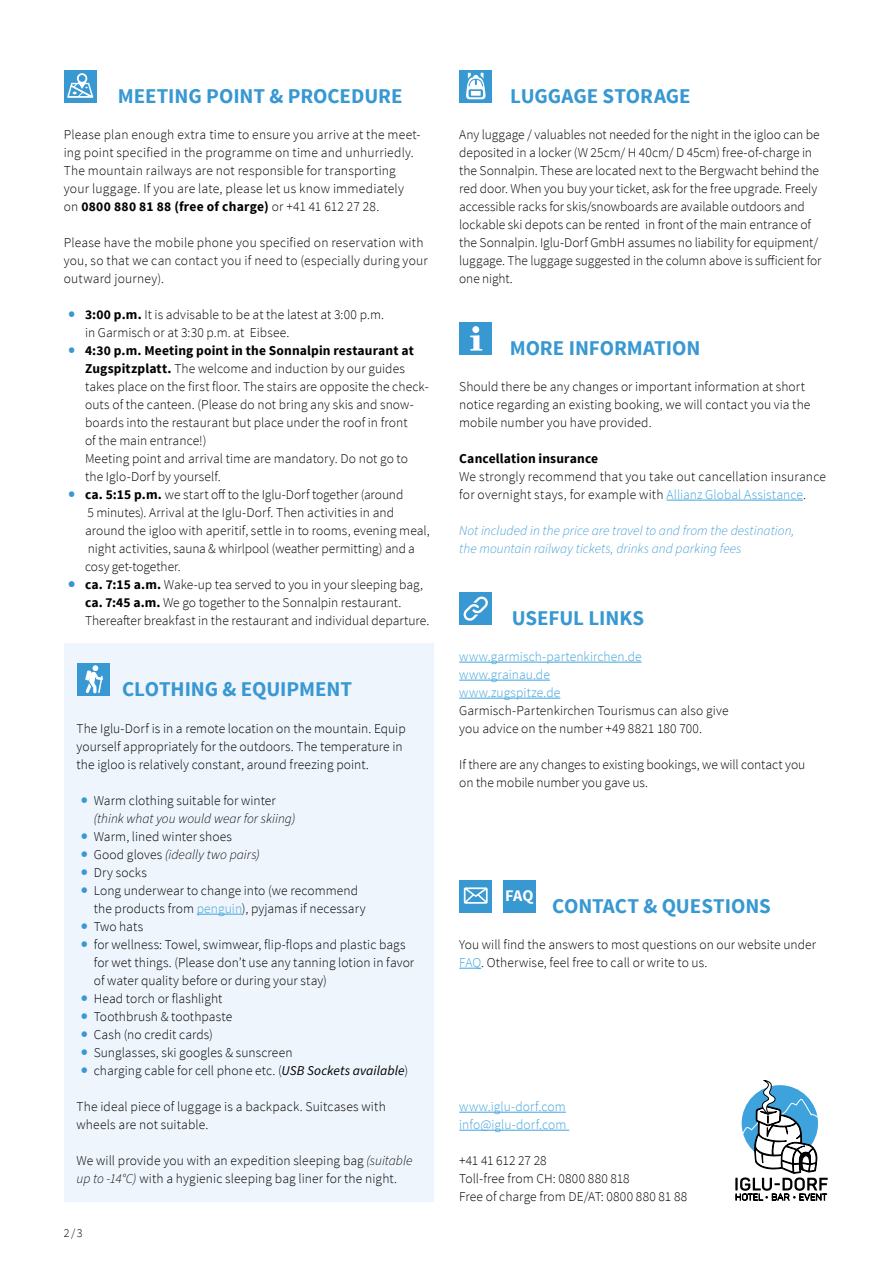
<style>
.page{position:relative;width:893px;height:1263px;background:#fff}
.page>*{position:absolute;margin:0;border:0;box-sizing:border-box;transform-origin:0 0}
.t1{font:700 30px "Source Sans Pro";color:#3898d2}
.t2{font:700 21px "Source Sans Pro";letter-spacing:-.005em;color:#3898d2}
.t3{font:700 16.2px "Source Sans Pro";color:#fff}
.t4{font:300 13.5px/18px "Source Sans Pro";letter-spacing:.005em;color:#000}
.t5{font:italic 300 13.5px/18px "Source Sans Pro";color:#3898d2}
.t6{font:300 13.5px/18px "Source Sans Pro";letter-spacing:.005em;color:#3ea3dc}
.t7{font:italic 300 13.5px "Source Sans Pro";color:#000}
.t8{font:700 13.5px "Source Sans Pro";letter-spacing:.01em;color:#000}
.t9{font:300 12px "Source Sans Pro";color:#000}
.s1{font-weight:700}
.s2{font-style:normal}
.s3{color:#3ea3dc}
.s4{font-weight:400;font-style:italic}
.s5{font-style:italic}
</style>
<div class="page">
<div style="left:459px;top:70px;width:33px;height:33px;background:#3898d2"></div>
<svg style="left:466px;top:73px;width:19px;height:26px"></svg>
<svg style="left:459px;top:968px;width:22px;height:1px"></svg>
<hr style="left:459px;top:1112px;width:107px;height:1px;background:#3ea3dc">
<hr style="left:459px;top:1130px;width:110px;height:1px;background:#3ea3dc">
<div style="left:459px;top:880px;width:33px;height:33px;background:#3898d2"></div>
<svg style="left:464px;top:887px;width:24px;height:17px"></svg>
<div style="left:503px;top:880px;width:33px;height:33px;background:#3898d2"></div>
<svg style="left:735px;top:1080px;width:93px;height:121px"></svg>
<div style="left:64px;top:70px;width:33px;height:33px;background:#3898d2"></div>
<svg style="left:67px;top:73px;width:26px;height:25px"></svg>
<hr style="left:667px;top:500px;width:136px;height:1px;background:#3ea3dc">
<div style="left:459px;top:322px;width:33px;height:33px;background:#3898d2"></div>
<div style="left:472px;top:326px;width:7px;height:7px;background:#fff;border-radius:50%"></div>
<svg style="left:470px;top:335px;width:12px;height:16px"></svg>
<hr style="left:459px;top:662px;width:183px;height:1px;background:#3ea3dc">
<hr style="left:459px;top:680px;width:91px;height:1px;background:#3ea3dc">
<hr style="left:459px;top:698px;width:101px;height:1px;background:#3ea3dc">
<div style="left:459px;top:592px;width:33px;height:33px;background:#3898d2"></div>
<svg style="left:463px;top:596px;width:25px;height:25px"></svg>
<div style="left:64px;top:643px;width:370px;height:558px;background:#eff5fc"></div>
<hr style="left:197px;top:914px;width:45px;height:1px;background:#3ea3dc">
<div style="left:77px;top:663px;width:32px;height:33px;background:#3898d2"></div>
<svg style="left:85px;top:665px;width:18px;height:29px"></svg>
<h2 class="t2" style="left:118px;top:83px;width:286px">MEETING POINT &amp; PROCEDURE</h2>
<p class="t4" style="left:64px;top:126px;width:358px">Please plan enough extra time to ensure you arrive at the meet&shy;ing point specified in the programme on time and unhurriedly.<br>The mountain railways are not responsible for transporting your luggage. If you are late, please let us know immediately on <span class="s1">0800 880 81 88 (free of charge)</span> or +41 41 612 27 28.</p>
<p class="t4" style="left:64px;top:234px;width:365px">Please have the mobile phone you specified on reservation with you, so that we can contact you if need to (especially during your outward journey).</p>
<h1 class="t1" style="left:64px;top:295px;width:17px">∙</h1>
<p class="t4" style="left:85px;top:306px;width:300px"><span class="s1">3:00 p.m.</span> It is advisable to be at the latest at 3:00 p.m. in Garmisch or at 3:30 p.m. at Eibsee.</p>
<h1 class="t1" style="left:64px;top:331px;width:17px">∙</h1>
<p class="t4" style="left:85px;top:342px;width:345px"><span class="s1">4:30 p.m. Meeting point in the Sonnalpin restaurant at Zugspitzplatt.</span> The welcome and induction by our guides takes place on the first floor. The stairs are opposite the check&shy;outs of the canteen. (Please do not bring any skis and snow&shy;boards into the restaurant but place under the roof in front<br>of the main entrance!)<br>Meeting point and arrival time are mandatory. Do not go to the Iglo-Dorf by yourself.</p>
<h1 class="t1" style="left:64px;top:475px;width:17px">∙</h1>
<p class="t4" style="left:85px;top:486px;width:346px"><span class="s1">ca. 5:15 p.m.</span> we start off to the Iglu-Dorf together (around<br>5 minutes). Arrival at the Iglu-Dorf. Then activities in and around the igloo with aperitif, settle in to rooms, evening meal, night activities, sauna &amp; whirlpool (weather permitting) and a cosy get-together.<br><span class="s1">ca. 7:15 a.m.</span> Wake-up tea served to you in your sleeping bag, <span class="s1">ca. 7:45 a.m.</span> We go together to the Sonnalpin restaurant.<br>Thereafter breakfast in the restaurant and individual departure.</p>
<h1 class="t1" style="left:64px;top:565px;width:17px">∙</h1>
<h2 class="t2" style="left:122px;top:675px;width:231px">CLOTHING &amp; EQUIPMENT</h2>
<p class="t4" style="left:77px;top:720px;width:331px">The Iglu-Dorf is in a remote location on the mountain. Equip yourself appropriately for the outdoors. The temperature in the igloo is relatively constant, around freezing point.</p>
<h1 class="t1" style="left:77px;top:780px;width:17px">∙</h1>
<p class="t4" style="left:94px;top:792px;width:184px">Warm clothing suitable for winter</p>
<p class="t7" style="left:94px;top:810px;width:203px">(think what you would wear for skiing)</p>
<h1 class="t1" style="left:77px;top:816px;width:17px">∙</h1>
<p class="t4" style="left:94px;top:828px;width:140px">Warm, lined winter shoes</p>
<h1 class="t1" style="left:77px;top:834px;width:17px">∙</h1>
<p class="t7" style="left:94px;top:846px;width:168px"><span class="s2">Good gloves</span> (ideally two pairs)</p>
<h1 class="t1" style="left:77px;top:852px;width:17px">∙</h1>
<p class="t4" style="left:94px;top:864px;width:55px">Dry socks</p>
<h1 class="t1" style="left:77px;top:870px;width:17px">∙</h1>
<p class="t4" style="left:94px;top:882px;width:273px">Long underwear to change into (we recommend the products from <span class="s3">penguin</span>), pyjamas if necessary</p>
<h1 class="t1" style="left:77px;top:906px;width:17px">∙</h1>
<p class="t4" style="left:94px;top:918px;width:51px">Two hats</p>
<h1 class="t1" style="left:77px;top:924px;width:17px">∙</h1>
<p class="t4" style="left:94px;top:936px;width:322px">for wellness: Towel, swimwear, flip-flops and plastic bags for wet things. (Please don’t use any tanning lotion in favor of water quality before or during your stay)</p>
<h1 class="t1" style="left:77px;top:978px;width:17px">∙</h1>
<p class="t4" style="left:94px;top:990px;width:130px">Head torch or flashlight</p>
<h1 class="t1" style="left:77px;top:996px;width:17px">∙</h1>
<p class="t4" style="left:94px;top:1008px;width:140px">Toothbrush &amp; toothpaste</p>
<h1 class="t1" style="left:77px;top:1014px;width:17px">∙</h1>
<p class="t4" style="left:94px;top:1026px;width:121px">Cash (no credit cards)</p>
<h1 class="t1" style="left:77px;top:1032px;width:17px">∙</h1>
<p class="t4" style="left:94px;top:1044px;width:200px">Sunglasses, ski googles &amp; sunscreen</p>
<h1 class="t1" style="left:77px;top:1050px;width:17px">∙</h1>
<p class="t4" style="left:94px;top:1062px;width:316px">charging cable for cell phone etc. (<span class="s4">USB Sockets available</span>)</p>
<p class="t4" style="left:77px;top:1098px;width:311px">The ideal piece of luggage is a backpack. Suitcases with wheels are not suitable.</p>
<p class="t4" style="left:77px;top:1152px;width:337px">We will provide you with an expedition sleeping bag <span class="s5">(suitable up to -14°C)</span> with a hygienic sleeping bag liner for the night.</p>
<p class="t9" style="left:64px;top:1226px;width:20px">2/3</p>
<h2 class="t2" style="left:510px;top:83px;width:182px">LUGGAGE STORAGE</h2>
<p class="t4" style="left:459px;top:126px;width:364px">Any luggage / valuables not needed for the night in the igloo can be deposited in a locker (W 25cm/ H 40cm/ D 45cm) free-of-charge in the Sonnalpin. These are located next to the Bergwacht behind the red door. When you buy your ticket, ask for the free upgrade. Freely accessible racks for skis/snowboards are available outdoors and lockable ski depots can be rented in front of the main entrance of the Sonnalpin. Iglu-Dorf GmbH assumes no liability for equipment/ luggage. The luggage suggested in the column above is sufficient for one night.</p>
<h2 class="t2" style="left:510px;top:335px;width:192px">MORE INFORMATION</h2>
<p class="t4" style="left:459px;top:378px;width:353px">Should there be any changes or important information at short notice regarding an existing booking, we will contact you via the mobile number you have provided.</p>
<p class="t8" style="left:459px;top:450px;width:140px">Cancellation insurance</p>
<p class="t4" style="left:459px;top:468px;width:368px">We strongly recommend that you take out cancellation insurance for overnight stays, for example with <span class="s3">Allianz Global Assistance</span>.</p>
<p class="t5" style="left:459px;top:522px;width:337px">Not included in the price are travel to and from the destination, the mountain railway tickets, drinks and parking fees</p>
<h2 class="t2" style="left:512px;top:605px;width:134px">USEFUL LINKS</h2>
<p class="t6" style="left:459px;top:648px;width:184px">www.garmisch-partenkirchen.de www.grainau.de www.zugspitze.de</p>
<p class="t4" style="left:459px;top:702px;width:271px">Garmisch-Partenkirchen Tourismus can also give you advice on the number +49 8821 180 700.</p>
<p class="t4" style="left:459px;top:756px;width:348px">If there are any changes to existing bookings, we will contact you on the mobile number you gave us.</p>
<p class="t3" style="left:505px;top:885px;width:30px">FAQ</p>
<h2 class="t2" style="left:552px;top:893px;width:220px">CONTACT &amp; QUESTIONS</h2>
<p class="t4" style="left:459px;top:936px;width:358px">You will find the answers to most questions on our website under<br><span class="s3">FAQ</span>. Otherwise, feel free to call or write to us.</p>
<p class="t6" style="left:459px;top:1098px;width:109px">www.iglu-dorf.com info@iglu-dorf.com</p>
<p class="t4" style="left:459px;top:1152px;width:230px">+41 41 612 27 28<br>Toll-free from CH: 0800 880 818<br>Free of charge from DE/AT: 0800 880 81 88</p>
</div>
